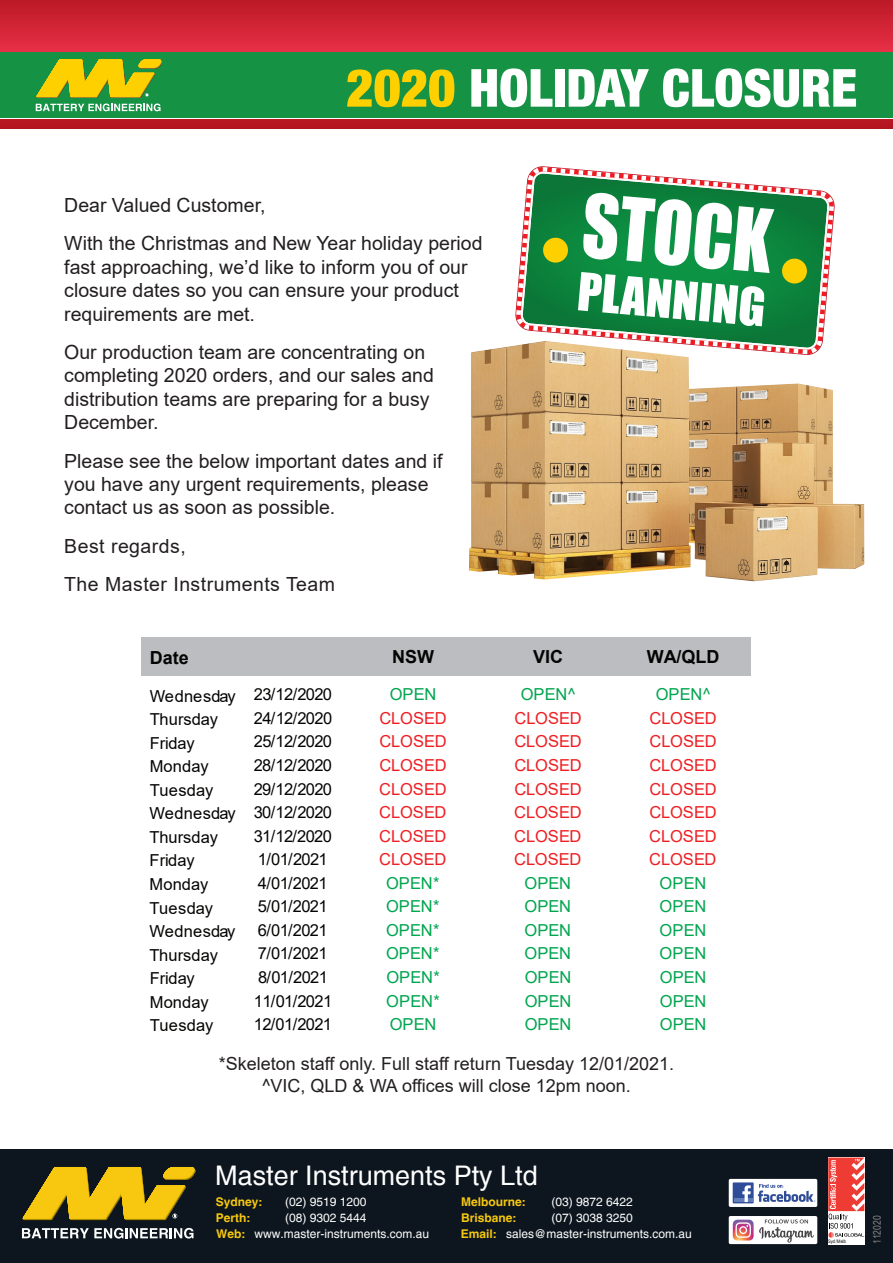
<style>
.page{position:relative;width:893px;height:1263px;background:#fff}
.page>*{position:absolute;margin:0;border:0;box-sizing:border-box;transform-origin:0 0}
.t1{font:80.85px "Impact";color:#fff;scale:.9 1}
.t2{font:900 condensed 52.5px "Helvetica Neue";color:#fff}
.t3{font:48.6px "Impact";color:#fff}
.t4{font:27px "Helvetica";color:#fff}
.t5{font:19.5px/23.4px "Arial";color:#231f20}
.t6{font:19.5px/38.4px "Arial";letter-spacing:.025em;color:#231f20}
.t7{font:18px/21.6px "Arial";color:#231f20;text-align:center}
.t8{font:700 18px "Arial";color:#040503}
.t9{font:16.5px "Arial";letter-spacing:-.02em;color:#040503}
.t10{font:16.5px "Arial";color:#ee1f23}
.t11{font:16.5px "Arial";letter-spacing:.005em;color:#00a54f}
.t12{font:16.5px "Arial";letter-spacing:.005em;color:#040503}
.t13{font:16.5px "Arial";letter-spacing:-.04em;color:#040503}
.t14{font:12px/15.9px "Helvetica";color:#fff}
.t15{font:700 12px/15.9px "Helvetica";color:#f7c80f}
.t16{font:10.5px "Arial Narrow";color:#848484}
.t17{font:4.95px "Arial Narrow";letter-spacing:.01em;color:#050504}
.s1{color:#ffd000}
.s2{font-weight:700;color:#f7c80f}
</style>
<div class="page">
<div style="left:0;top:1149px;width:893px;height:114px;background:#0d161e"></div>
<svg style="left:22px;top:1228px;width:171px;height:10px"></svg>
<svg style="left:22px;top:1167px;width:174px;height:53px"></svg>
<div style="left:729px;top:1179px;width:88px;height:28px;background:#fff;border-radius:2px"></div>
<div style="left:733px;top:1182px;width:21px;height:21px;background:#2e4c97"></div>
<hr style="left:734px;top:1199px;width:18px;height:3px;background:#617eb8">
<svg style="left:742px;top:1185px;width:9px;height:17px"></svg>
<svg style="left:758px;top:1184px;width:57px;height:18px"></svg>
<div style="left:729px;top:1216px;width:88px;height:28px;background:#fff;border-radius:2px"></div>
<svg style="left:733px;top:1219px;width:81px;height:23px"></svg>
<div style="left:828px;top:1157px;width:36px;height:87px;background:#fff"></div>
<svg style="left:828px;top:1157px;width:36px;height:81px"></svg>
<svg style="left:0;top:0;width:893px;height:128px;background:#cd2232"></svg>
<div style="left:0;top:59px;width:893px;height:60px;background:#169245"></div>
<div style="left:0;top:52px;width:893px;height:65px;background:#169245"></div>
<svg style="left:36px;top:104px;width:125px;height:7px"></svg>
<svg style="left:36px;top:59px;width:126px;height:39px"></svg>
<svg style="left:518px;top:166px;width:317px;height:175px;background:#3f955d"></svg>
<svg style="left:543px;top:237px;width:25px;height:26px"></svg>
<svg style="left:781px;top:258px;width:26px;height:26px"></svg>
<img style="left:469px;top:341px;width:395px;height:240px">
<div style="left:142px;top:637px;width:609px;height:38px;background:#bcbdc0"></div>
<h2 class="t2" style="left:346px;top:56px;width:513px"><span class="s1">2020</span> HOLIDAY CLOSURE</h2>
<p class="t5" style="left:64px;top:186px;width:420px;line-height:38.4px">Dear Valued Customer,<br>With the Christmas and New Year holiday period</p>
<p class="t5" style="left:64px;top:255px;width:405px">fast approaching, we’d like to inform you of our closure dates so you can ensure your product requirements are met.</p>
<p class="t5" style="left:64px;top:340px;width:371px">Our production team are concentrating on completing 2020 orders, and our sales and distribution teams are preparing for a busy December.</p>
<p class="t5" style="left:64px;top:449px;width:380px">Please see the below important dates and if you have any urgent requirements, please contact us as soon as possible.</p>
<p class="t6" style="left:64px;top:527px;width:272px">Best regards,<br>The Master Instruments Team</p>
<h1 class="t1" style="left:588px;top:162px;width:213px;rotate:5deg">STOCK</h1>
<h3 class="t3" style="left:581px;top:253px;width:190px;rotate:5deg">PLANNING</h3>
<p class="t8" style="left:150px;top:645px;width:40px">Date</p>
<p class="t8" style="left:392px;top:644px;width:43px">NSW</p>
<p class="t8" style="left:533px;top:644px;width:31px">VIC</p>
<p class="t8" style="left:647px;top:644px;width:74px">WA/QLD</p>
<p class="t13" style="left:150px;top:683px;width:184px">Wednesday 23/12/2020</p>
<p class="t11" style="left:390px;top:683px;width:48px">OPEN</p>
<p class="t11" style="left:521px;top:683px;width:56px">OPEN^</p>
<p class="t11" style="left:656px;top:683px;width:56px">OPEN^</p>
<p class="t12" style="left:150px;top:708px;width:70px">Thursday</p>
<p class="t9" style="left:254px;top:707px;width:80px">24/12/2020</p>
<p class="t10" style="left:379px;top:707px;width:69px">CLOSED</p>
<p class="t10" style="left:514px;top:707px;width:69px">CLOSED</p>
<p class="t10" style="left:649px;top:707px;width:69px">CLOSED</p>
<p class="t9" style="left:150px;top:731px;width:47px">Friday</p>
<p class="t9" style="left:254px;top:730px;width:80px">25/12/2020</p>
<p class="t10" style="left:379px;top:730px;width:69px">CLOSED</p>
<p class="t10" style="left:514px;top:730px;width:69px">CLOSED</p>
<p class="t10" style="left:649px;top:730px;width:69px">CLOSED</p>
<p class="t9" style="left:150px;top:755px;width:60px">Monday</p>
<p class="t9" style="left:254px;top:754px;width:80px">28/12/2020</p>
<p class="t10" style="left:379px;top:754px;width:69px">CLOSED</p>
<p class="t10" style="left:514px;top:754px;width:69px">CLOSED</p>
<p class="t10" style="left:649px;top:754px;width:69px">CLOSED</p>
<p class="t12" style="left:150px;top:779px;width:65px">Tuesday</p>
<p class="t9" style="left:254px;top:777px;width:80px">29/12/2020</p>
<p class="t10" style="left:379px;top:777px;width:69px">CLOSED</p>
<p class="t10" style="left:514px;top:777px;width:69px">CLOSED</p>
<p class="t10" style="left:649px;top:777px;width:69px">CLOSED</p>
<p class="t13" style="left:150px;top:801px;width:184px">Wednesday 30/12/2020</p>
<p class="t10" style="left:379px;top:801px;width:69px">CLOSED</p>
<p class="t10" style="left:514px;top:801px;width:69px">CLOSED</p>
<p class="t10" style="left:649px;top:801px;width:69px">CLOSED</p>
<p class="t12" style="left:150px;top:826px;width:70px">Thursday</p>
<p class="t9" style="left:254px;top:824px;width:80px">31/12/2020</p>
<p class="t10" style="left:379px;top:824px;width:69px">CLOSED</p>
<p class="t10" style="left:514px;top:824px;width:69px">CLOSED</p>
<p class="t10" style="left:649px;top:824px;width:69px">CLOSED</p>
<p class="t9" style="left:150px;top:849px;width:47px">Friday</p>
<p class="t9" style="left:258px;top:848px;width:71px">1/01/2021</p>
<p class="t10" style="left:379px;top:848px;width:69px">CLOSED</p>
<p class="t10" style="left:514px;top:848px;width:69px">CLOSED</p>
<p class="t10" style="left:649px;top:848px;width:69px">CLOSED</p>
<p class="t9" style="left:150px;top:873px;width:60px">Monday</p>
<p class="t9" style="left:258px;top:872px;width:71px">4/01/2021</p>
<p class="t11" style="left:386px;top:872px;width:55px">OPEN*</p>
<p class="t11" style="left:524px;top:872px;width:48px">OPEN</p>
<p class="t11" style="left:660px;top:872px;width:48px">OPEN</p>
<p class="t12" style="left:150px;top:896px;width:65px">Tuesday</p>
<p class="t9" style="left:258px;top:895px;width:71px">5/01/2021</p>
<p class="t11" style="left:386px;top:895px;width:55px">OPEN*</p>
<p class="t11" style="left:524px;top:895px;width:48px">OPEN</p>
<p class="t11" style="left:660px;top:895px;width:48px">OPEN</p>
<p class="t12" style="left:150px;top:920px;width:87px">Wednesday</p>
<p class="t9" style="left:258px;top:919px;width:71px">6/01/2021</p>
<p class="t11" style="left:386px;top:919px;width:55px">OPEN*</p>
<p class="t11" style="left:524px;top:919px;width:48px">OPEN</p>
<p class="t11" style="left:659px;top:919px;width:48px">OPEN</p>
<p class="t12" style="left:150px;top:943px;width:70px">Thursday</p>
<p class="t9" style="left:258px;top:942px;width:71px">7/01/2021</p>
<p class="t11" style="left:386px;top:942px;width:55px">OPEN*</p>
<p class="t11" style="left:524px;top:942px;width:48px">OPEN</p>
<p class="t11" style="left:659px;top:942px;width:48px">OPEN</p>
<p class="t9" style="left:150px;top:967px;width:47px">Friday</p>
<p class="t9" style="left:258px;top:966px;width:71px">8/01/2021</p>
<p class="t11" style="left:386px;top:966px;width:55px">OPEN*</p>
<p class="t11" style="left:525px;top:966px;width:48px">OPEN</p>
<p class="t11" style="left:660px;top:966px;width:48px">OPEN</p>
<p class="t9" style="left:150px;top:990px;width:60px">Monday</p>
<p class="t9" style="left:254px;top:989px;width:80px">11/01/2021</p>
<p class="t11" style="left:386px;top:989px;width:55px">OPEN*</p>
<p class="t11" style="left:525px;top:989px;width:48px">OPEN</p>
<p class="t11" style="left:660px;top:989px;width:48px">OPEN</p>
<p class="t12" style="left:150px;top:1014px;width:65px">Tuesday</p>
<p class="t9" style="left:254px;top:1013px;width:80px">12/01/2021</p>
<p class="t11" style="left:390px;top:1013px;width:48px">OPEN</p>
<p class="t11" style="left:525px;top:1013px;width:48px">OPEN</p>
<p class="t11" style="left:660px;top:1013px;width:48px">OPEN</p>
<p class="t7" style="left:219px;top:1053px;width:457px">*Skeleton staff only. Full staff return Tuesday 12/01/2021. ^VIC, QLD &amp; WA offices will close 12pm noon.</p>
<h3 class="t4" style="left:215px;top:1160px;width:324px">Master Instruments Pty Ltd</h3>
<p class="t15" style="left:216px;top:1194px;width:48px">Sydney:<br>Perth:</p>
<p class="t15" style="left:461px;top:1194px;width:66px">Melbourne:<br>Brisbane:</p>
<p class="t14" style="left:285px;top:1194px;width:83px">(02) 9519 1200 (08) 9302 5444</p>
<p class="t14" style="left:552px;top:1194px;width:83px">(03) 9872 6422</p>
<p class="t14" style="left:552px;top:1210px;width:83px">(07) 3038 3250</p>
<p class="t14" style="left:216px;top:1226px;width:215px"><span class="s2">Web:</span> www.master-instruments.com.au</p>
<p class="t14" style="left:461px;top:1226px;width:232px"><span class="s2">Email:</span> sales@master-instruments.com.au</p>
<p class="t17" style="left:828px;top:1238px;width:19px">Syd/Melb</p>
<p class="t16" style="left:869px;top:1243px;width:30px;rotate:-90deg">112020</p>
</div>
